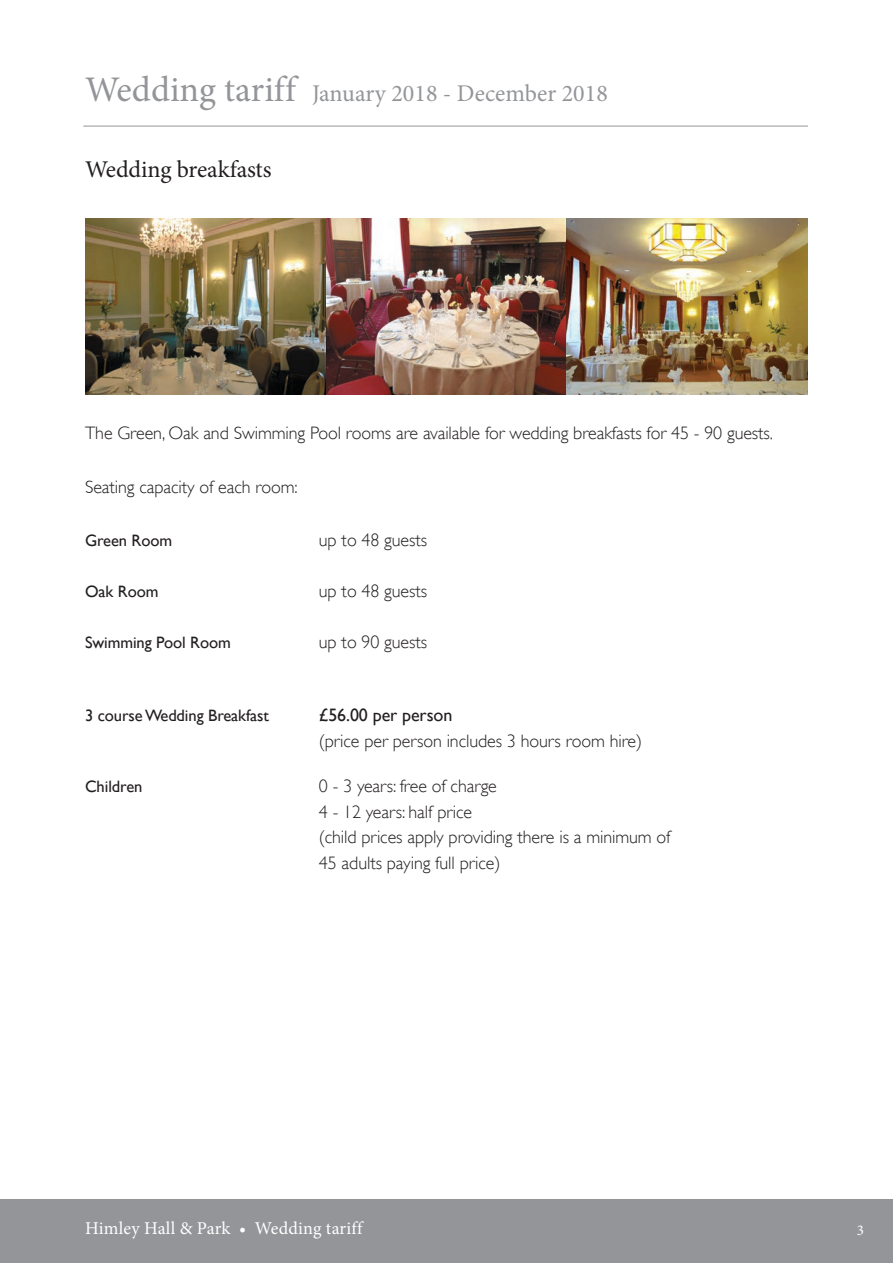
<style>
.page{position:relative;width:893px;height:1263px;background:#fff}
.page>*{position:absolute;margin:0;border:0;box-sizing:border-box;transform-origin:0 0}
.t1{font:24px "Minion Pro";color:#939598}
.t2{font:24px "Minion Pro";letter-spacing:-.005em;color:#231f20}
.t3{font:300 18px/25.5px "Gill Sans";letter-spacing:-.005em;color:#231f20}
.t4{font:18px "Minion Pro";letter-spacing:.01em;color:#fff}
.t5{font:18px "Gill Sans";letter-spacing:-.005em;color:#231f20}
.t6{font:16.5px "Gill Sans";letter-spacing:-.005em;color:#231f20}
.t7{font:15px "Minion Pro";color:#fff}
.s1{font-size:36px}
</style>
<div class="page">
<div style="left:0;top:1199px;width:893px;height:64px;background:#939598"></div>
<hr style="left:83px;top:126px;width:725px;height:1px;background:#939598">
<img style="left:85px;top:219px;width:723px;height:176px">
<img style="left:326px;top:219px;width:241px;height:176px">
<h1 class="t1" style="left:85px;top:84px;width:524px"><span class="s1">Wedding tariff</span> January 2018 - December 2018</h1>
<h1 class="t2" style="left:85px;top:160px;width:188px">Wedding breakfasts</h1>
<p class="t3" style="left:85px;top:421px;width:689px">The Green, Oak and Swimming Pool rooms are available for wedding breakfasts for 45 - 90 guests.</p>
<p class="t3" style="left:85px;top:475px;width:214px">Seating capacity of each room:</p>
<p class="t6" style="left:85px;top:531px;width:89px">Green Room</p>
<p class="t3" style="left:319px;top:527px;width:110px">up to 48 guests</p>
<p class="t6" style="left:85px;top:582px;width:75px">Oak Room</p>
<p class="t3" style="left:319px;top:578px;width:110px">up to 48 guests</p>
<p class="t6" style="left:85px;top:633px;width:147px">Swimming Pool Room</p>
<p class="t3" style="left:319px;top:629px;width:110px">up to 90 guests</p>
<p class="t6" style="left:85px;top:706px;width:185px">3 course Wedding Breakfast</p>
<p class="t5" style="left:319px;top:704px;width:135px">£56.00 per person</p>
<p class="t3" style="left:319px;top:728px;width:325px">(price per person includes 3 hours room hire)</p>
<p class="t6" style="left:85px;top:777px;width:59px">Children</p>
<p class="t3" style="left:319px;top:773px;width:353px">0 - 3 years: free of charge<br>4 - 12 years: half price<br>(child prices apply providing there is a minimum of<br>45 adults paying full price)</p>
<p class="t4" style="left:85px;top:1221px;width:279px">Himley Hall &amp; Park • Wedding tariff</p>
<p class="t7" style="left:857px;top:1224px;width:9px">3</p>
</div>
